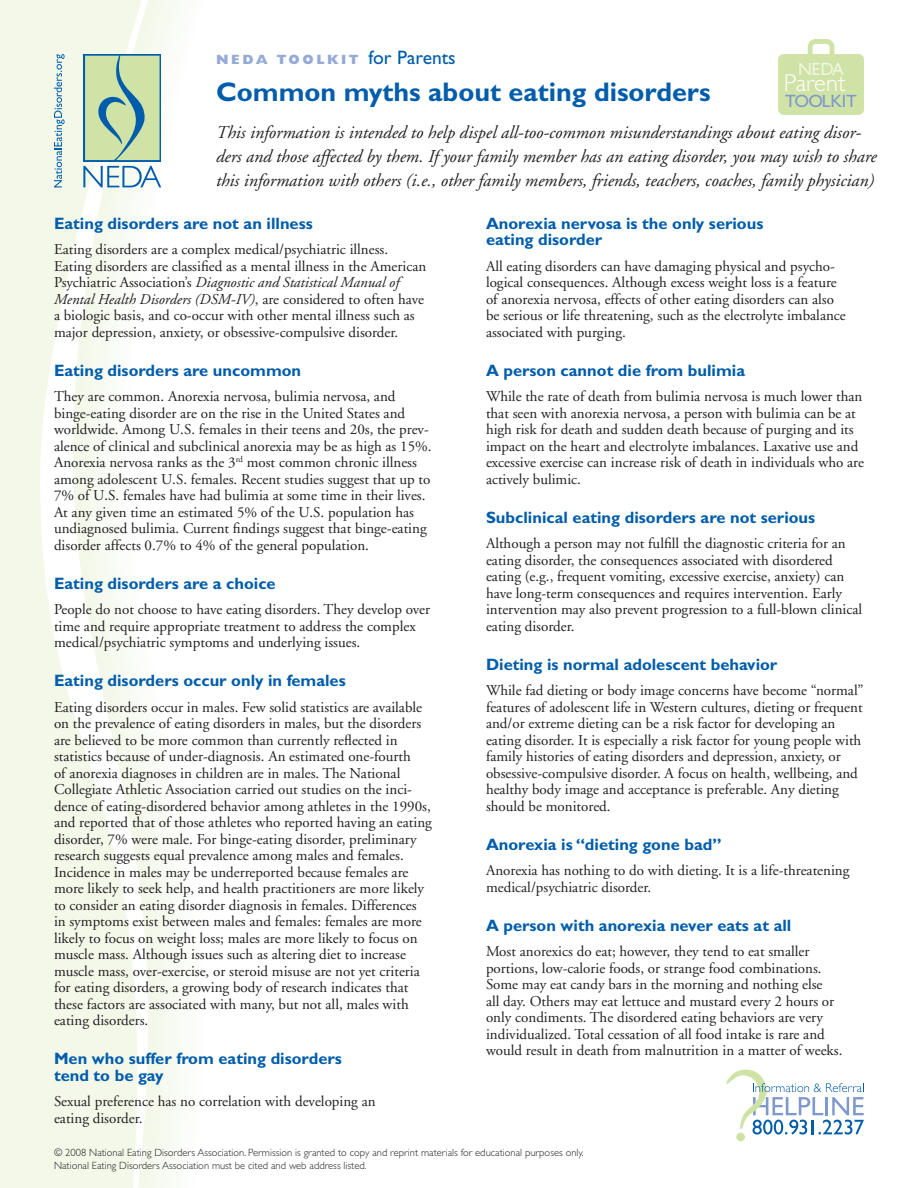
<style>
.page{position:relative;width:918px;height:1188px;background:#fff}
.page>*{position:absolute;margin:0;border:0;box-sizing:border-box;transform-origin:0 0}
.Head_1{font:700 27px "Gill Sans";color:#015dab}
.t1{font:300 24.45px "Gill Sans";color:#fff}
.Intro_1{font:italic 18px/24px "Adobe Garamond";color:#231f20}
.t2{font:17.85px "Gill Sans";letter-spacing:-.035em;color:#7f99cd}
.t3{font:17.85px "Gill Sans";color:#eff6e2}
.Subhead_1{font:700 16.5px/16.5px "Gill Sans";color:#015dab}
.Body_1{font:15px/16.5px "Adobe Garamond";color:#231f20}
.Toolkit_Title_1{font:800 13.5px "Gill Sans";letter-spacing:.2em;color:#95aad6}
.Copyright{font:300 10.5px/13.5px "Gill Sans";color:#231f20}
.s1{font-weight:400;font-size:19.5px;color:#015dab}
.s2{font-style:italic}
</style>
<div class="page">
<svg style="left:148px;top:0;width:33px;height:1188px"></svg>
<svg style="left:0;top:0;width:148px;height:1188px;fill:#f3f8e9"></svg>
<div style="left:736px;top:1133px;width:9px;height:8px;background:#cfe3a6;border-radius:50%"></div>
<svg style="left:726px;top:1070px;width:138px;height:65px"></svg>
<div style="left:83px;top:54px;width:78px;height:108px;background:linear-gradient(to right,#0d65aa,#0c65aa)"></div>
<svg style="left:85px;top:56px;width:75px;height:104px;background:#b5d2a6"></svg>
<svg style="left:83px;top:166px;width:78px;height:21px"></svg>
<svg style="left:54px;top:54px;width:11px;height:133px"></svg>
<svg style="left:807px;top:39px;width:28px;height:15px"></svg>
<div style="left:778px;top:54px;width:86px;height:61px;background:#cfe3a6;border-radius:5px"></div>
<p class="Toolkit_Title_1" style="left:216px;top:52px;width:241px">NEDA TOOLKIT <span class="s1">for Parents</span></p>
<p class="t3" style="left:798px;top:58px;width:47px">NEDA</p>
<p class="t1" style="left:784px;top:69px;width:63px">Parent</p>
<p class="Head_1" style="left:216px;top:75px;width:496px">Common myths about eating disorders</p>
<p class="Intro_1" style="left:216px;top:121px;width:662px">This information is intended to help dispel all-too-common misunderstandings about eating disor&shy;ders and those affected by them. If your family member has an eating disorder, you may wish to share this information with others (i.e., other family members, friends, teachers, coaches, family physician)</p>
<p class="Subhead_1" style="left:54px;top:215px;width:260px">Eating disorders are not an illness</p>
<p class="Body_1" style="left:54px;top:242px;width:374px">Eating disorders are a complex medical/psychiatric illness.<br>Eating disorders are classified as a mental illness in the American Psychiatric Association’s <span class="s2">Diagnostic and Statistical Manual of Mental Health Disorders (DSM-IV)</span>, are considered to often have a biologic basis, and co-occur with other mental illness such as major depression, anxiety, or obsessive-compulsive disorder.</p>
<p class="Subhead_1" style="left:54px;top:362px;width:249px">Eating disorders are uncommon</p>
<p class="Body_1" style="left:54px;top:389px;width:379px">They are common. Anorexia nervosa, bulimia nervosa, and binge-eating disorder are on the rise in the United States and worldwide. Among U.S. females in their teens and 20s, the prev&shy;alence of clinical and subclinical anorexia may be as high as 15%.<br>Anorexia nervosa ranks as the 3<sup>rd</sup> most common chronic illness among adolescent U.S. females. Recent studies suggest that up to 7% of U.S. females have had bulimia at some time in their lives.<br>At any given time an estimated 5% of the U.S. population has undiagnosed bulimia. Current findings suggest that binge-eating disorder affects 0.7% to 4% of the general population.</p>
<p class="Subhead_1" style="left:54px;top:575px;width:223px">Eating disorders are a choice</p>
<p class="Body_1" style="left:54px;top:602px;width:378px">People do not choose to have eating disorders. They develop over time and require appropriate treatment to address the complex medical/psychiatric symptoms and underlying issues.</p>
<p class="Subhead_1" style="left:54px;top:672px;width:293px">Eating disorders occur only in females</p>
<p class="Body_1" style="left:54px;top:699px;width:379px">Eating disorders occur in males. Few solid statistics are available on the prevalence of eating disorders in males, but the disorders are believed to be more common than currently reflected in statistics because of under-diagnosis. An estimated one-fourth<br>of anorexia diagnoses in children are in males. The National Collegiate Athletic Association carried out studies on the inci&shy;dence of eating-disordered behavior among athletes in the 1990s, and reported that of those athletes who reported having an eating disorder, 7% were male. For binge-eating disorder, preliminary research suggests equal prevalence among males and females.<br>Incidence in males may be underreported because females are more likely to seek help, and health practitioners are more likely to consider an eating disorder diagnosis in females. Differences in symptoms exist between males and females: females are more likely to focus on weight loss; males are more likely to focus on muscle mass. Although issues such as altering diet to increase muscle mass, over-exercise, or steroid misuse are not yet criteria for eating disorders, a growing body of research indicates that these factors are associated with many, but not all, males with eating disorders.</p>
<p class="Subhead_1" style="left:54px;top:1050px;width:289px">Men who suffer from eating disorders tend to be gay</p>
<p class="Body_1" style="left:54px;top:1094px;width:323px">Sexual preference has no correlation with developing an eating disorder.</p>
<p class="t2" style="left:785px;top:90px;width:73px">TOOLKIT</p>
<p class="Subhead_1" style="left:486px;top:215px;width:279px">Anorexia nervosa is the only serious eating disorder</p>
<p class="Body_1" style="left:486px;top:258px;width:361px">All eating disorders can have damaging physical and psycho&shy;logical consequences. Although excess weight loss is a feature of anorexia nervosa, effects of other eating disorders can also be serious or life threatening, such as the electrolyte imbalance associated with purging.</p>
<p class="Subhead_1" style="left:486px;top:362px;width:261px">A person cannot die from bulimia</p>
<p class="Body_1" style="left:486px;top:389px;width:380px">While the rate of death from bulimia nervosa is much lower than that seen with anorexia nervosa, a person with bulimia can be at high risk for death and sudden death because of purging and its impact on the heart and electrolyte imbalances. Laxative use and excessive exercise can increase risk of death in individuals who are actively bulimic.</p>
<p class="Subhead_1" style="left:486px;top:509px;width:331px">Subclinical eating disorders are not serious</p>
<p class="Body_1" style="left:486px;top:536px;width:378px">Although a person may not fulfill the diagnostic criteria for an eating disorder, the consequences associated with disordered eating (e.g., frequent vomiting, excessive exercise, anxiety) can have long-term consequences and requires intervention. Early intervention may also prevent progression to a full-blown clinical eating disorder.</p>
<p class="Subhead_1" style="left:486px;top:656px;width:293px">Dieting is normal adolescent behavior</p>
<p class="Body_1" style="left:486px;top:683px;width:379px">While fad dieting or body image concerns have become “normal” features of adolescent life in Western cultures, dieting or frequent and/or extreme dieting can be a risk factor for developing an eating disorder. It is especially a risk factor for young people with family histories of eating disorders and depression, anxiety, or obsessive-compulsive disorder. A focus on health, wellbeing, and healthy body image and acceptance is preferable. Any dieting should be monitored.</p>
<p class="Subhead_1" style="left:486px;top:836px;width:237px">Anorexia is “dieting gone bad”</p>
<p class="Body_1" style="left:486px;top:863px;width:365px">Anorexia has nothing to do with dieting. It is a life-threatening medical/psychiatric disorder.</p>
<p class="Subhead_1" style="left:486px;top:917px;width:307px">A person with anorexia never eats at all</p>
<p class="Body_1" style="left:486px;top:944px;width:358px">Most anorexics do eat; however, they tend to eat smaller portions, low-calorie foods, or strange food combinations.<br>Some may eat candy bars in the morning and nothing else<br>all day. Others may eat lettuce and mustard every 2 hours or only condiments. The disordered eating behaviors are very individualized. Total cessation of all food intake is rare and would result in death from malnutrition in a matter of weeks.</p>
<p class="Copyright" style="left:54px;top:1145px;width:531px">© 2008 National Eating Disorders Association. Permission is granted to copy and reprint materials for educational purposes only.<br>National Eating Disorders Association must be cited and web address listed.</p>
</div>
